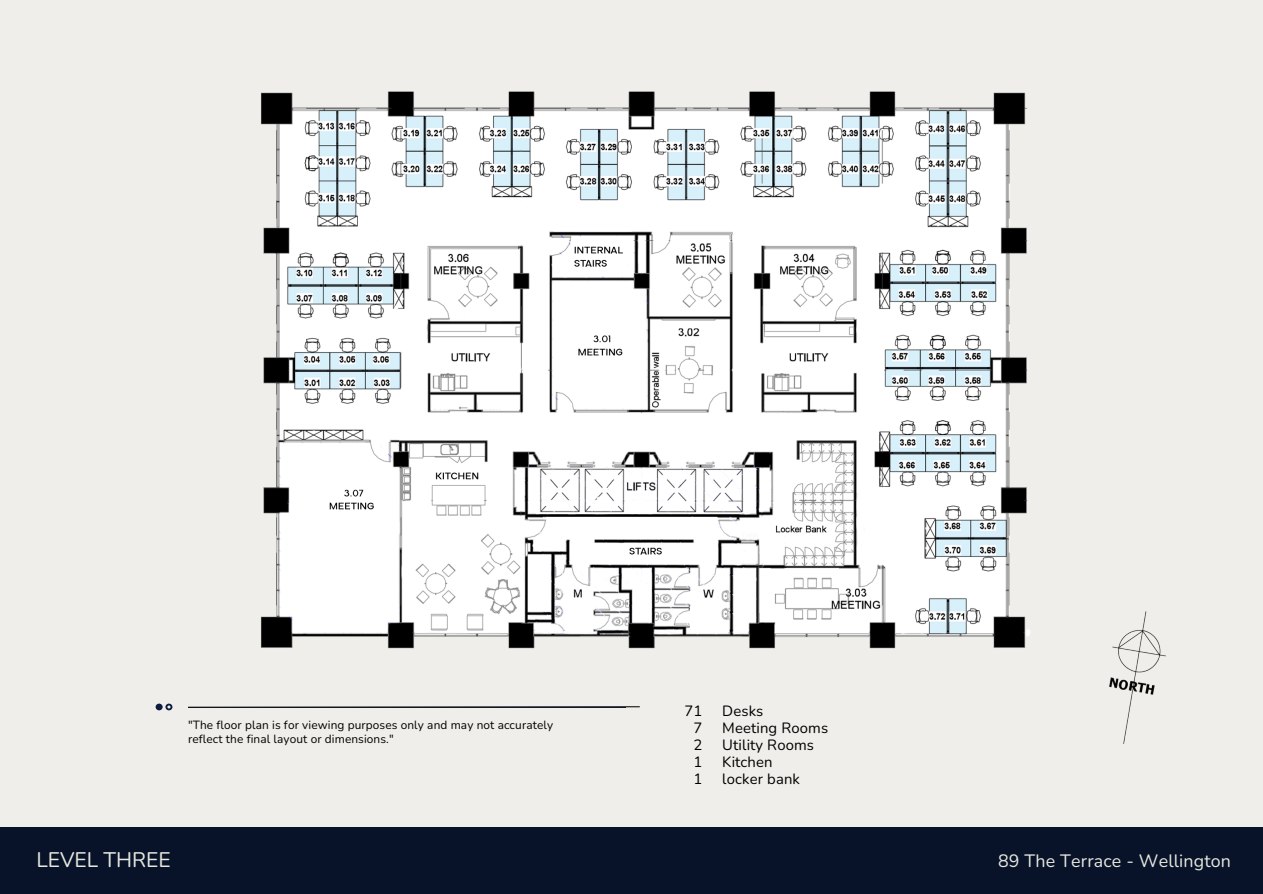
<style>
.page{position:relative;width:1263px;height:894px;background:#fff}
.page>*{position:absolute;margin:0;border:0;box-sizing:border-box;transform-origin:0 0}
.t1{font:21px "Nunito";color:#e7e8de}
.t2{font:17.85px "Nunito";letter-spacing:.01em;color:#e7e8de}
.t3{font:14.85px/16.8px "Nunito";letter-spacing:.01em;color:#000}
.t4{font:11.85px/13.8px "Nunito";letter-spacing:.01em;color:#000}
</style>
<div class="page">
<div style="left:0;top:0;width:1263px;height:893px;background:#efeeea"></div>
<svg style="left:165px;top:703px;width:7px;height:7px"></svg>
<div style="left:156px;top:703px;width:7px;height:7px;background:#0d1d41;border-radius:50%"></div>
<div style="left:0;top:826px;width:1263px;height:67px;background:#08132a"></div>
<img style="left:261px;top:91px;width:769px;height:558px">
<img style="left:1109px;top:611px;width:57px;height:133px">
<svg style="left:188px;top:706px;width:452px;height:2px"></svg>
<p class="t4" style="left:188px;top:718px;width:366px">"The floor plan is for viewing purposes only and may not accurately reflect the final layout or dimensions."</p>
<h1 class="t3" style="left:694px;top:702px;width:10px;text-align:justify;text-indent:-9px">71<br>7<br>2<br>1<br>1</h1>
<p class="t3" style="left:722px;top:702px;width:107px">Desks<br>Meeting Rooms<br>Utility Rooms<br>Kitchen<br>locker bank</p>
<h3 class="t1" style="left:36px;top:845px;width:136px">LEVEL THREE</h3>
<h3 class="t2" style="left:998px;top:848px;width:235px">89 The Terrace - Wellington</h3>
</div>
